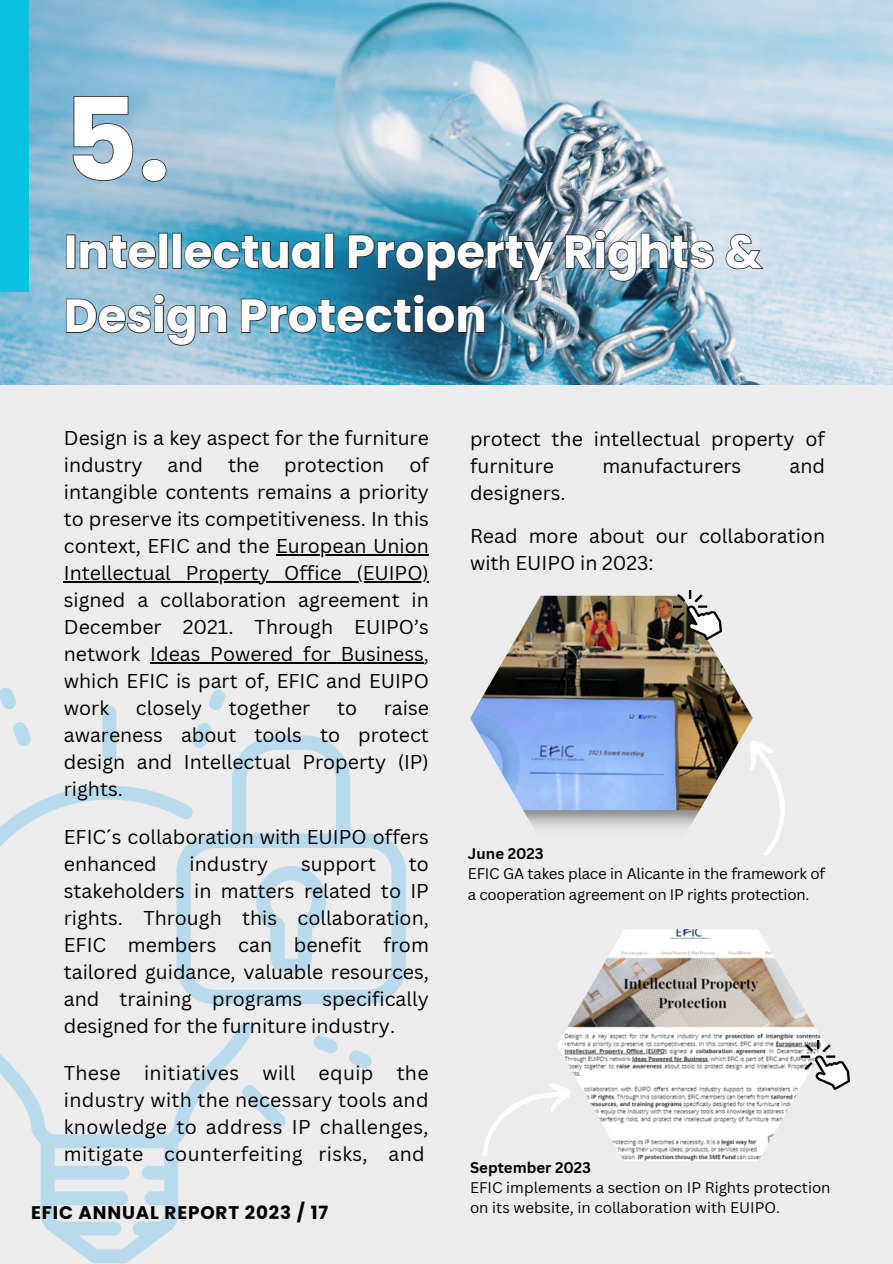
<style>
.page{position:relative;width:893px;height:1264px;background:#fff}
.page>*{position:absolute;margin:0;border:0;box-sizing:border-box;transform-origin:0 0}
.t1{font:700 114px "Poppins";color:#fff}
.t2{font:700 46.5px/64.2px "Poppins";color:#fff}
.t3{font:19.5px/27px "Canva Sans";color:#000}
.t4{font:700 18.3px "Poppins";letter-spacing:.045em;color:#000}
.t5{font:15px/20.2px "Canva Sans";letter-spacing:-.015em;color:#000}
.t6{font:700 15px "Canva Sans";color:#000}
</style>
<div class="page">
<div style="left:0;top:0;width:892px;height:1263px;background:#ececec"></div>
<svg style="left:752px;top:741px;width:33px;height:115px"></svg>
<svg style="left:483px;top:1084px;width:74px;height:73px"></svg>
<svg style="left:13px;top:722px;width:18px;height:24px"></svg>
<svg style="left:0;top:687px;width:16px;height:22px"></svg>
<svg style="left:195px;top:722px;width:17px;height:13px"></svg>
<svg style="left:209px;top:690px;width:17px;height:20px"></svg>
<svg style="left:313px;top:1035px;width:25px;height:18px"></svg>
<svg style="left:349px;top:1050px;width:23px;height:17px"></svg>
<svg style="left:252px;top:1085px;width:34px;height:43px"></svg>
<div style="left:102px;top:706px;width:14px;height:55px;background:#b9daed;border-radius:7px"></div>
<svg style="left:192px;top:735px;width:214px;height:269px"></svg>
<svg style="left:256px;top:865px;width:70px;height:107px"></svg>
<svg style="left:0;top:785px;width:252px;height:478px"></svg>
<img style="left:0;top:0;width:892px;height:384px">
<div style="left:0;top:0;width:29px;height:292px;background:#0cc0df"></div>
<img style="left:557px;top:929px;width:265px;height:232px">
<img style="left:801px;top:1040px;width:48px;height:49px">
<img style="left:470px;top:595px;width:282px;height:233px">
<img style="left:673px;top:591px;width:48px;height:48px">
<svg style="left:72px;top:95px;width:95px;height:88px;background:#8db0c6"></svg>
<img style="left:65px;top:229px;width:700px;height:53px">
<svg style="left:65px;top:293px;width:420px;height:53px;background:#5788a0"></svg>
<hr style="left:276px;top:554px;width:153px;height:1px;background:#000">
<hr style="left:64px;top:581px;width:365px;height:1px;background:#000">
<hr style="left:150px;top:662px;width:274px;height:1px;background:#000">
<h1 class="t1" style="left:64px;top:60px;width:108px">5.</h1>
<h2 class="t2" style="left:64px;top:219px;width:699px">Intellectual Property Rights &amp;<br>Design Protection</h2>
<p class="t3" style="left:64px;top:424px;width:366px">Design is a key aspect for the furniture industry</p>
<p class="t3" style="left:64px;top:451px;width:366px;text-align:justify;text-indent:345px">of intangible contents remains a priority to preserve its competitiveness. In this context, EFIC and the European Union Intellectual Property Office (EUIPO) signed a collaboration agreement in December 2021. Through EUIPO’s network Ideas Powered for Business, which EFIC is part of, EFIC and EUIPO work</p>
<p class="t3" style="left:167px;top:451px;width:37px">and</p>
<p class="t3" style="left:228px;top:451px;width:33px">the</p>
<p class="t3" style="left:284px;top:451px;width:102px">protection</p>
<p class="t3" style="left:64px;top:694px;width:366px;text-align:justify;text-indent:320px">raise awareness about tools to protect design and Intellectual Property (IP) rights.</p>
<p class="t3" style="left:64px;top:822px;width:366px">EFIC´s collaboration with EUIPO offers enhanced</p>
<p class="t3" style="left:136px;top:694px;width:68px">closely</p>
<p class="t3" style="left:229px;top:694px;width:83px">together</p>
<p class="t3" style="left:337px;top:694px;width:22px">to</p>
<p class="t3" style="left:190px;top:849px;width:80px">industry</p>
<p class="t3" style="left:301px;top:849px;width:76px">support</p>
<p class="t3" style="left:64px;top:849px;width:366px;text-align:justify;text-indent:345px">to stakeholders in matters related to IP rights. Through this collaboration, EFIC members can benefit from tailored guidance, valuable resources, and training programs specifically designed for the furniture industry.</p>
<p class="t3" style="left:64px;top:1058px;width:366px;text-align:justify">These initiatives will equip the industry with the necessary tools and knowledge to address IP challenges, mitigate counterfeiting risks, and</p>
<p class="t4" style="left:31px;top:1200px;width:298px">EFIC ANNUAL REPORT 2023 / 17</p>
<p class="t3" style="left:470px;top:425px;width:356px">protect the intellectual property of furniture</p>
<p class="t3" style="left:602px;top:452px;width:140px">manufacturers</p>
<p class="t3" style="left:789px;top:452px;width:37px">and</p>
<p class="t3" style="left:470px;top:479px;width:97px">designers.</p>
<p class="t3" style="left:470px;top:522px;width:356px">Read more about our collaboration with EUIPO in 2023:</p>
<p class="t6" style="left:468px;top:843px;width:77px">June 2023</p>
<p class="t5" style="left:468px;top:863px;width:359px">EFIC GA takes place in Alicante in the framework of a cooperation agreement on IP rights protection.</p>
<p class="t6" style="left:470px;top:1156px;width:123px">September 2023</p>
<p class="t5" style="left:470px;top:1176px;width:362px">EFIC implements a section on IP Rights protection on its website, in collaboration with EUIPO.</p>
</div>
